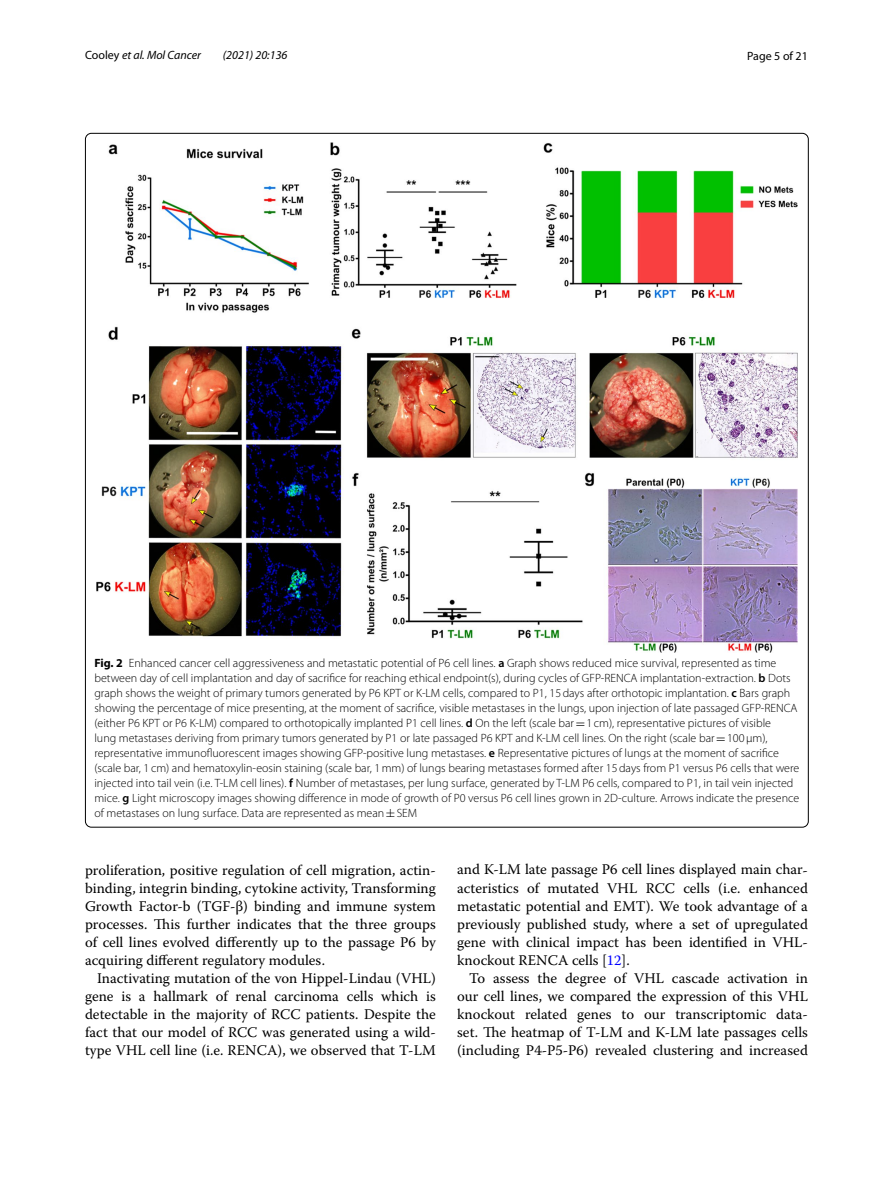
<style>
.page{position:relative;width:893px;height:1187px;background:#fff}
.page>*{position:absolute;margin:0;border:0;box-sizing:border-box;transform-origin:0 0}
.t1{font:14.7px/18px "Warnock Pro";color:#000;text-align:justify}
.t2{font:300 12px/15px "Myriad Pro";color:#000}
.t3{font:italic 12px "Myriad Pro";color:#000}
.t4{font:12px "Myriad Pro";color:#000}
.s1{font-style:normal}
.s2{font-weight:700}
.s3{font-weight:600}
.s4{font-family:"MTSY";font-weight:400}
.s5{color:#00f}
</style>
<div class="page">
<img style="left:96px;top:142px;width:701px;height:510px">
<p class="t3" style="left:85px;top:48px;width:117px"><span class="s1">Cooley</span> et al. Mol Cancer</p>
<p class="t3" style="left:223px;top:48px;width:66px">(2021) 20:136</p>
<p class="t4" style="left:747px;top:48px;width:62px">Page 5 of 21</p>
<p class="t2" style="left:94px;top:656px;width:706px"><span class="s2">Fig. 2</span> Enhanced cancer cell aggressiveness and metastatic potential of P6 cell lines. <span class="s3">a</span> Graph shows reduced mice survival, represented as time between day of cell implantation and day of sacrifice for reaching ethical endpoint(s), during cycles of GFP-RENCA implantation-extraction. <span class="s3">b</span> Dots graph shows the weight of primary tumors generated by P6 KPT or K-LM cells, compared to P1, 15days after orthotopic implantation. <span class="s3">c</span> Bars graph showing the percentage of mice presenting, at the moment of sacrifice, visible metastases in the lungs, upon injection of late passaged GFP-RENCA (either P6 KPT or P6 K-LM) compared to orthotopically implanted P1 cell lines. <span class="s3">d</span> On the left (scale bar<span class="s4">=</span>1 cm), representative pictures of visible<br>lung metastases deriving from primary tumors generated by P1 or late passaged P6 KPT and K-LM cell lines. On the right (scale bar<span class="s4">=</span>100μm), representative immunofluorescent images showing GFP-positive lung metastases. <span class="s3">e</span> Representative pictures of lungs at the moment of sacrifice (scale bar, 1 cm) and hematoxylin-eosin staining (scale bar, 1mm) of lungs bearing metastases formed after 15days from P1 versus P6 cells that were injected into tail vein (i.e. T-LM cell lines). <span class="s3">f</span> Number of metastases, per lung surface, generated by T-LM P6 cells, compared to P1, in tail vein injected mice. <span class="s3">g</span> Light microscopy images showing difference in mode of growth of P0 versus P6 cell lines grown in 2D-culture. Arrows indicate the presence of metastases on lung surface. Data are represented as mean<span class="s4">±</span>SEM</p>
<p class="t1" style="left:85px;top:860px;width:352px">proliferation, positive regulation of cell migration, actin&shy;binding, integrin binding, cytokine activity, Transforming Growth Factor-b (TGF-β) binding and immune system processes. This further indicates that the three groups of cell lines evolved differently up to the passage P6 by acquiring different regulatory modules.</p>
<p class="t1" style="left:85px;top:968px;width:352px;text-indent:12px">Inactivating mutation of the von Hippel-Lindau (VHL) gene is a hallmark of renal carcinoma cells which is detectable in the majority of RCC patients. Despite the fact that our model of RCC was generated using a wild&shy;type VHL cell line (i.e. RENCA), we observed that T-LM</p>
<p class="t1" style="left:457px;top:860px;width:352px">and K-LM late passage P6 cell lines displayed main char&shy;acteristics of mutated VHL RCC cells (i.e. enhanced metastatic potential and EMT). We took advantage of a previously published study, where a set of upregulated gene with clinical impact has been identified in VHL&shy;knockout RENCA cells [<span class="s5">12</span>].</p>
<p class="t1" style="left:457px;top:968px;width:352px;text-indent:12px">To assess the degree of VHL cascade activation in our cell lines, we compared the expression of this VHL knockout related genes to our transcriptomic data&shy;set. The heatmap of T-LM and K-LM late passages cells (including P4-P5-P6) revealed clustering and increased</p>
</div>
